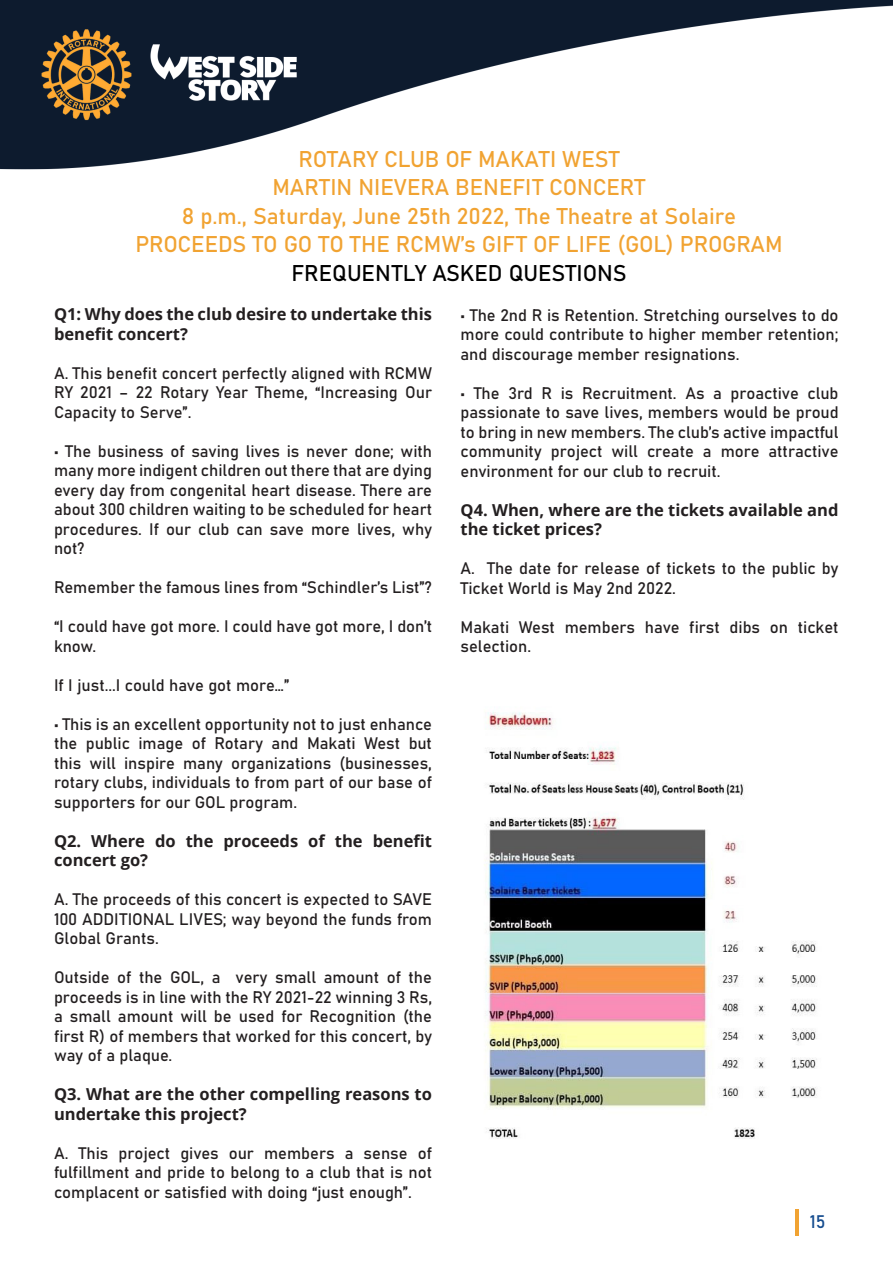
<style>
.page{position:relative;width:893px;height:1263px;background:#fff}
.page>*{position:absolute;margin:0;border:0;box-sizing:border-box;transform-origin:0 0}
.t1{font:22.5px "Bahnschrift";color:#f1a332}
.t2{font:22.5px "Bahnschrift";color:#000}
.t3{font:18px "Bahnschrift";color:#164d8f}
.t4{font:16.5px/19.5px "Bahnschrift";color:#231f20;text-align:justify}
.t5{font:700 16.5px/19.5px "Open Sans";color:#231f20}
</style>
<div class="page">
<hr style="left:795px;top:1209px;width:3px;height:26px;background:#f1a332">
<img style="left:0;top:0;width:893px;height:170px">
<img style="left:484px;top:711px;width:333px;height:428px">
<p class="t1" style="left:299px;top:142px;width:322px">ROTARY CLUB OF MAKATI WEST</p>
<p class="t1" style="left:273px;top:170px;width:374px">MARTIN NIEVERA BENEFIT CONCERT</p>
<p class="t1" style="left:182px;top:199px;width:556px">8 p.m., Saturday, June 25th 2022, The Theatre at Solaire</p>
<p class="t1" style="left:135px;top:227px;width:649px">PROCEEDS TO GO TO THE RCMW’s GIFT OF LIFE (GOL) PROGRAM</p>
<p class="t2" style="left:291px;top:256px;width:337px">FREQUENTLY ASKED QUESTIONS</p>
<p class="t5" style="left:54px;top:304px;width:379px">Q1: Why does the club desire to undertake this benefit concert?</p>
<p class="t4" style="left:54px;top:362px;width:380px">A. This benefit concert perfectly aligned with RCMW RY 2021 – 22 Rotary Year Theme, “Increasing Our Capacity to Serve”.</p>
<p class="t4" style="left:54px;top:440px;width:380px">• The business of saving lives is never done; with many more indigent children out there that are dying every day from congenital heart disease. There are about 300 children waiting to be scheduled for heart procedures. If our club can save more lives, why not?</p>
<p class="t4" style="left:54px;top:576px;width:379px">Remember the famous lines from “Schindler’s List”?</p>
<p class="t4" style="left:54px;top:615px;width:380px">“I could have got more. I could have got more, I don’t know.</p>
<p class="t4" style="left:54px;top:674px;width:237px">If I just...I could have got more…”</p>
<p class="t4" style="left:54px;top:713px;width:380px">• This is an excellent opportunity not to just enhance the public image of Rotary and Makati West but this will inspire many organizations (businesses, rotary clubs, individuals to from part of our base of supporters for our GOL program.</p>
<p class="t5" style="left:54px;top:830px;width:380px">Q2. Where do the proceeds of the benefit concert go?</p>
<p class="t4" style="left:54px;top:888px;width:380px">A. The proceeds of this concert is expected to SAVE 100 ADDITIONAL LIVES; way beyond the funds from Global Grants.</p>
<p class="t4" style="left:54px;top:966px;width:380px">Outside of the GOL, a very small amount of the proceeds is in line with the RY 2021-22 winning 3 Rs, a small amount will be used for Recognition (the first R) of members that worked for this concert, by way of a plaque.</p>
<p class="t5" style="left:54px;top:1084px;width:379px">Q3. What are the other compelling reasons to undertake this project?</p>
<p class="t4" style="left:54px;top:1142px;width:380px">A. This project gives our members a sense of fulfillment and pride to belong to a club that is not complacent or satisfied with doing “just enough”.</p>
<p class="t4" style="left:460px;top:304px;width:380px">• The 2nd R is Retention. Stretching ourselves to do more could contribute to higher member retention; and discourage member resignations.</p>
<p class="t4" style="left:460px;top:382px;width:380px">• The 3rd R is Recruitment. As a proactive club passionate to save lives, members would be proud to bring in new members. The club’s active impactful community project will create a more attractive environment for our club to recruit.</p>
<p class="t5" style="left:460px;top:500px;width:379px">Q4. When, where are the tickets available and the ticket prices?</p>
<p class="t4" style="left:460px;top:558px;width:380px">A. The date for release of tickets to the public by<br>Ticket World is May 2nd 2022.</p>
<p class="t4" style="left:460px;top:616px;width:379px">Makati West members have first dibs on ticket selection.</p>
<p class="t3" style="left:810px;top:1208px;width:17px">15</p>
</div>
